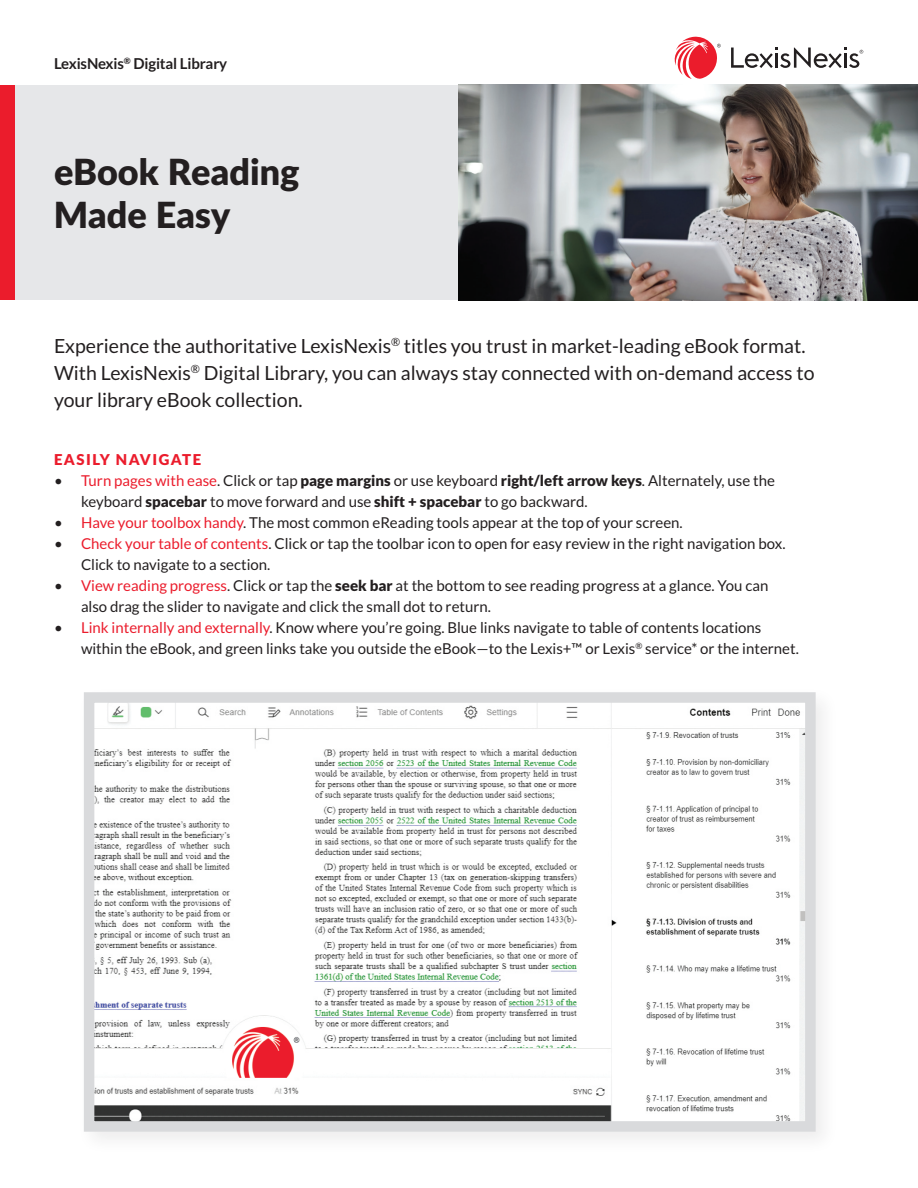
<style>
.page{position:relative;width:918px;height:1188px;background:#fff}
.page>*{position:absolute;margin:0;border:0;box-sizing:border-box;transform-origin:0 0}
.Headline_2nd{font:900 36px/43.2px "Lato";letter-spacing:-.005em;color:#231f20}
.BODY_COPY{font:19.5px/27px "Lato";color:#231f20}
.BODY_COPY-2{font:15px "Lato";color:#231f20}
.body_text{font:700 15px "Lato";letter-spacing:-.01em;color:#231f20}
.BODY_COPY-3{font:900 15px "Lato";letter-spacing:.1em;color:#eb1c2c}
.s1{color:#eb1c2c}
.s2{font-weight:900}
</style>
<div class="page">
<div style="left:0;top:85px;width:862px;height:214px;background:#e6e7e9"></div>
<svg style="left:731px;top:48px;width:132px;height:20px"></svg>
<svg style="left:674px;top:36px;width:47px;height:43px"></svg>
<div style="left:76px;top:685px;width:764px;height:471px;background:#fbfbfb"></div>
<img style="left:95px;top:703px;width:710px;height:418px">
<div style="left:84px;top:692px;width:732px;height:440px;border:10px solid #d9dadc"></div>
<div style="left:0;top:85px;width:14px;height:214px;background:#eb1c2c"></div>
<img style="left:458px;top:84px;width:460px;height:216px">
<p class="body_text" style="left:54px;top:55px;width:175px">LexisNexis<sup>®</sup> Digital Library</p>
<p class="Headline_2nd" style="left:54px;top:149px;width:247px">eBook Reading<br>Made Easy</p>
<p class="BODY_COPY" style="left:54px;top:332px;width:762px">Experience the authoritative LexisNexis<sup>®</sup> titles you trust in market-leading eBook format.<br>With LexisNexis<sup>®</sup> Digital Library, you can always stay connected with on-demand access to your library eBook collection.</p>
<p class="BODY_COPY-3" style="left:54px;top:451px;width:149px">EASILY NAVIGATE</p>
<p class="BODY_COPY-2" style="left:54px;top:472px;width:722px">• <span class="s1">Turn pages with ease</span>. Click or tap <span class="s2">page margins</span> or use keyboard <span class="s2">right/left arrow keys</span>. Alternately, use the</p>
<p class="BODY_COPY-2" style="left:81px;top:493px;width:508px">keyboard <span class="s2">spacebar</span> to move forward and use <span class="s2">shift + spacebar</span> to go backward.</p>
<p class="BODY_COPY-2" style="left:54px;top:514px;width:630px">• <span class="s1">Have your toolbox handy</span>. The most common eReading tools appear at the top of your screen.</p>
<p class="BODY_COPY-2" style="left:54px;top:535px;width:733px">• <span class="s1">Check your table of contents</span>. Click or tap the toolbar icon to open for easy review in the right navigation box.</p>
<p class="BODY_COPY-2" style="left:81px;top:556px;width:191px">Click to navigate to a section.</p>
<p class="BODY_COPY-2" style="left:54px;top:577px;width:716px">• <span class="s1">View reading progress</span>. Click or tap the <span class="s2">seek bar</span> at the bottom to see reading progress at a glance. You can</p>
<p class="BODY_COPY-2" style="left:81px;top:598px;width:412px">also drag the slider to navigate and click the small dot to return.</p>
<p class="BODY_COPY-2" style="left:54px;top:619px;width:709px">• <span class="s1">Link internally and externally</span>. Know where you’re going. Blue links navigate to table of contents locations</p>
<p class="BODY_COPY-2" style="left:81px;top:640px;width:719px">within the eBook, and green links take you outside the eBook—to the Lexis+™ or Lexis<sup>®</sup> service* or the internet.</p>
</div>
